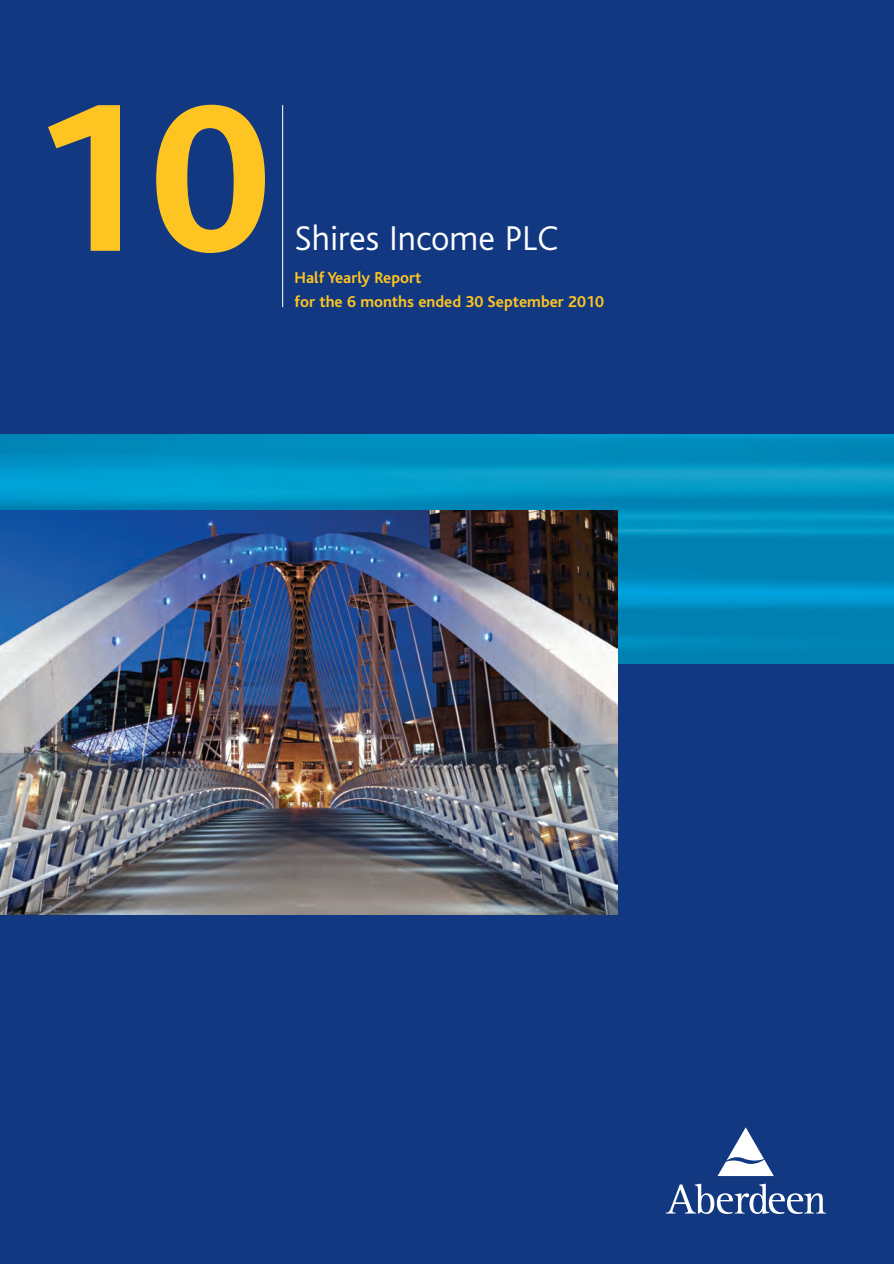
<style>
.page{position:relative;width:894px;height:1264px;background:#113880}
.page>*{position:absolute;margin:0;border:0;box-sizing:border-box;transform-origin:0 0}
.t1{font:800 219.3px "Bliss";color:#fec422}
.t2{font:300 36px "Bliss";color:#fff}
.t3{font:700 16.5px/24px "Bliss";color:#fec422}
</style>
<div class="page">
<hr style="left:282px;top:105px;width:1px;height:202px;background:#fff">
<svg style="left:666px;top:1183px;width:160px;height:31px"></svg>
<svg style="left:717px;top:1127px;width:57px;height:49px"></svg>
<svg style="left:0;top:434px;width:894px;height:230px"></svg>
<img style="left:0;top:511px;width:617px;height:404px">
<h1 class="t1" style="left:29px;top:107px;width:243px">10</h1>
<h2 class="t2" style="left:295px;top:227px;width:265px">Shires Income PLC</h2>
<p class="t3" style="left:295px;top:268px;width:311px">Half Yearly Report<br>for the 6 months ended 30 September 2010</p>
</div>
